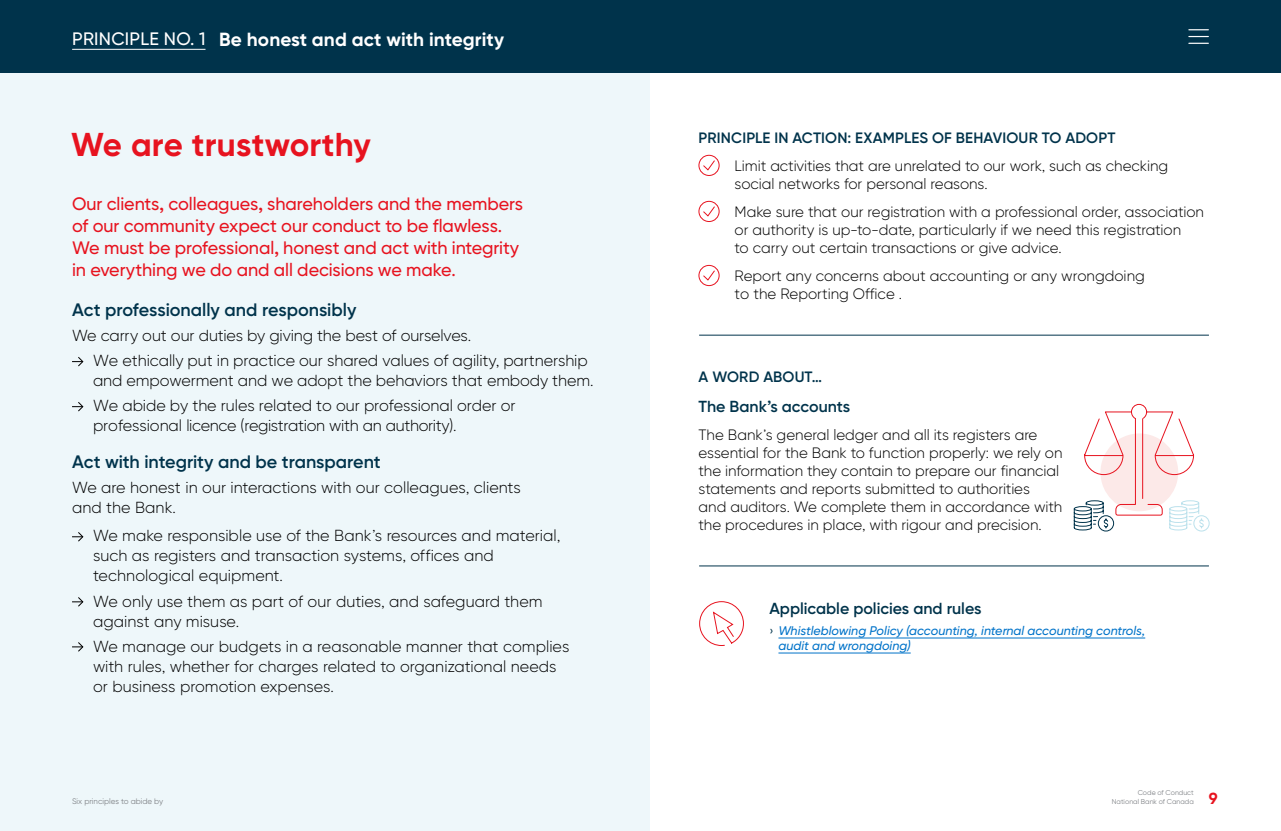
<style>
.page{position:relative;width:1281px;height:831px;background:#fff}
.page>*{position:absolute;margin:0;border:0;box-sizing:border-box;transform-origin:0 0}
.t1{font:700 33px "Gilroy BN";letter-spacing:.005em;color:#e7131f}
.t2{font:700 19px "Gilroy BN";letter-spacing:.005em;color:#fff}
.t3{font:500 18px/22px "Gilroy BN";letter-spacing:-.005em;color:#e7131f}
.t4{font:600 18px "Gilroy BN";color:#00334b}
.t5{font:300 16px/20px "Gilroy BN";letter-spacing:-.005em;color:#000}
.t6{font:300 16px "Gilroy";letter-spacing:-.005em;color:#000}
.t7{font:600 16px "Gilroy BN";color:#00334b}
.t8{font:700 16px "Gilroy BN";color:#e7131f}
.t9{font:300 15px/18px "Gilroy BN";letter-spacing:-.005em;color:#000}
.t10{font:600 15px "Gilroy BN";letter-spacing:.01em;color:#00334b}
.t11{font:italic 500 12.5px/15px "Gilroy BN";color:#0073c9}
.t12{font:8px "Gilroy BN";color:#808387}
.t13{font:7px "Gilroy BN";color:#808387}
.s1{font-weight:500;font-size:18px}
.s2{font-family:"Gilroy"}
.s3{font-family:"Gilroy BN"}
.s4{font-weight:400;font-style:normal;color:#00334b}
</style>
<div class="page">
<div style="left:0;top:72px;width:649px;height:758px;background:#eef7fa"></div>
<div style="left:0;top:0;width:1280px;height:72px;background:#00334b"></div>
<hr style="left:72px;top:49px;width:133px;height:1px;background:#fff">
<svg style="left:1188px;top:29px;width:20px;height:1px"></svg>
<svg style="left:1188px;top:36px;width:20px;height:1px"></svg>
<svg style="left:1188px;top:43px;width:20px;height:1px"></svg>
<svg style="left:72px;top:357px;width:12px;height:10px"></svg>
<svg style="left:72px;top:402px;width:12px;height:10px"></svg>
<svg style="left:72px;top:532px;width:12px;height:10px"></svg>
<svg style="left:72px;top:597px;width:12px;height:10px"></svg>
<svg style="left:72px;top:642px;width:12px;height:10px"></svg>
<svg style="left:703px;top:160px;width:12px;height:11px"></svg>
<div style="left:698px;top:155px;width:21px;height:21px;border:1px solid #e7131f;border-radius:50%"></div>
<svg style="left:703px;top:206px;width:12px;height:11px"></svg>
<div style="left:698px;top:201px;width:21px;height:21px;border:1px solid #e7131f;border-radius:50%"></div>
<svg style="left:703px;top:270px;width:12px;height:11px"></svg>
<div style="left:698px;top:265px;width:21px;height:21px;border:1px solid #e7131f;border-radius:50%"></div>
<hr style="left:778px;top:637px;width:367px;height:1px;background:#0073c9">
<hr style="left:778px;top:652px;width:132px;height:1px;background:#0073c9">
<hr style="left:699px;top:334px;width:509px;height:1px;background:#00334b">
<hr style="left:699px;top:565px;width:509px;height:1px;background:#00334b">
<svg style="left:699px;top:601px;width:45px;height:45px"></svg>
<div style="left:1097px;top:515px;width:16px;height:16px;border:1px solid #00334b;border-radius:50%"></div>
<div style="left:1193px;top:515px;width:16px;height:16px;border:1px solid #bbe1ec;border-radius:50%"></div>
<svg style="left:1073px;top:403px;width:131px;height:127px"></svg>
<p class="t2" style="left:72px;top:27px;width:433px"><span class="s1">PRINCIPLE NO. 1</span> Be honest and act with integrity</p>
<h1 class="t1" style="left:71px;top:124px;width:301px">We are trustworthy</h1>
<p class="t10" style="left:698px;top:128px;width:418px">PRINCIPLE IN ACTION: EXAMPLES OF BEHAVIOUR TO ADOPT</p>
<p class="t9" style="left:734px;top:156px;width:435px">Limit activities that are unrelated to our work, such as checking social networks for personal reasons.</p>
<p class="t9" style="left:734px;top:202px;width:471px">Make sure that our registration with a professional order, association or authority is up-to-date, particularly if we need this registration<br>to carry out certain transactions or give advice.</p>
<p class="t9" style="left:734px;top:266px;width:412px">Report any concerns about accounting or any wrongdoing to the <span class="s2">Reporting</span> Office .</p>
<p class="t3" style="left:72px;top:192px;width:452px">Our clients, colleagues, shareholders and the members of our community expect our conduct to be flawless.<br>We must be professional, honest and act with integrity in everything we do and all decisions we make.</p>
<p class="t4" style="left:72px;top:298px;width:286px">Act professionally and responsibly</p>
<p class="t5" style="left:93px;top:323px;width:496px;line-height:25px;text-indent:-21px">We carry out our duties by giving the best of ourselves.<br>We ethically put in practice our shared values of agility, partnership</p>
<p class="t6" style="left:93px;top:371px;width:502px"><span class="s3">and empowerment</span> and we adopt the behaviors that embody them.</p>
<p class="t5" style="left:93px;top:395px;width:424px">We abide by the rules related to our professional order or professional licence (registration with an authority).</p>
<p class="t4" style="left:72px;top:450px;width:310px">Act with integrity and be transparent</p>
<p class="t5" style="left:72px;top:477px;width:450px">We are honest in our interactions with our colleagues, clients and the Bank.</p>
<p class="t5" style="left:93px;top:525px;width:468px">We make responsible use of the Bank’s resources and material, such as registers and transaction systems, offices and technological equipment.</p>
<p class="t5" style="left:93px;top:590px;width:451px">We only use them as part of our duties, and safeguard them against any misuse.</p>
<p class="t5" style="left:93px;top:635px;width:477px">We manage our budgets in a reasonable manner that complies with rules, whether for charges related to organizational needs or business promotion expenses.</p>
<p class="t10" style="left:698px;top:367px;width:125px">A WORD ABOUT…</p>
<p class="t7" style="left:698px;top:396px;width:153px">The Bank’s accounts</p>
<p class="t9" style="left:698px;top:425px;width:365px">The Bank’s general ledger and all its registers are essential for the Bank to function properly: we rely on the information they contain to prepare our financial statements and reports submitted to authorities<br>and auditors. We complete them in accordance with the procedures in place, with rigour and precision.</p>
<p class="t7" style="left:769px;top:598px;width:214px">Applicable policies and rules</p>
<p class="t11" style="left:778px;top:622px;width:368px;text-indent:-9px"><span class="s4">›</span> Whistleblowing Policy (accounting, internal accounting controls, audit and wrongdoing)</p>
<p class="t13" style="left:1137px;top:788px;width:57px">Code of Conduct</p>
<p class="t12" style="left:72px;top:795px;width:93px">Six principles to abide by</p>
<p class="t13" style="left:1111px;top:796px;width:83px">National Bank of Canada</p>
<p class="t8" style="left:1208px;top:788px;width:10px">9</p>
</div>
